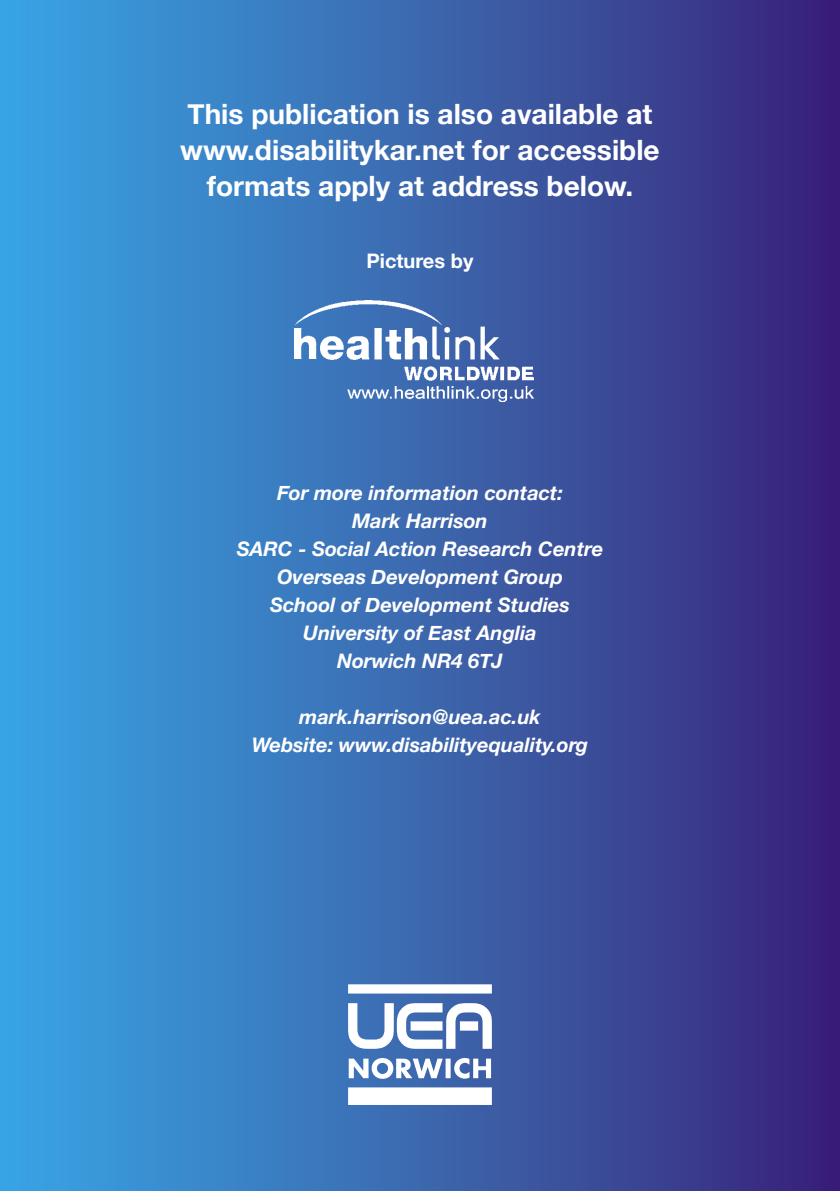
<style>
.page{position:relative;width:840px;height:1191px;background:#fff}
.page>*{position:absolute;margin:0;border:0;box-sizing:border-box;transform-origin:0 0}
.heading_2{font:700 28px/36px "Helvetica Neue";color:#fff;text-align:center}
.text_bold_italic{font:italic 700 20px "Helvetica Neue";color:#fff}
.heading_2-2{font:700 20px "Helvetica Neue";color:#fff}
</style>
<div class="page">
<div style="left:0;top:0;width:839px;height:1191px;background:linear-gradient(to right,#3aa8e6,#3a2378)"></div>
<svg style="left:348px;top:1003px;width:143px;height:45px"></svg>
<div style="left:459px;top:1021px;width:19px;height:9px;background:#fff"></div>
<div style="left:348px;top:1087px;width:143px;height:18px;background:#fff"></div>
<div style="left:348px;top:984px;width:143px;height:9px;background:#fff"></div>
<div style="left:445px;top:1058px;width:5px;height:20px;background:#fff"></div>
<svg style="left:454px;top:1058px;width:37px;height:20px"></svg>
<svg style="left:348px;top:1058px;width:94px;height:20px"></svg>
<img style="left:294px;top:300px;width:239px;height:101px">
<p class="heading_2" style="left:180px;top:95px;width:480px">This publication is also available at www.disabilitykar.net for accessible formats apply at address below.</p>
<p class="heading_2-2" style="left:366px;top:248px;width:108px">Pictures by</p>
<p class="text_bold_italic" style="left:277px;top:480px;width:287px">For more information contact:</p>
<p class="text_bold_italic" style="left:352px;top:508px;width:137px">Mark Harrison</p>
<p class="text_bold_italic" style="left:237px;top:536px;width:367px">SARC - Social Action Research Centre</p>
<p class="text_bold_italic" style="left:277px;top:564px;width:287px">Overseas Development Group</p>
<p class="text_bold_italic" style="left:270px;top:592px;width:301px">School of Development Studies</p>
<p class="text_bold_italic" style="left:303px;top:620px;width:235px">University of East Anglia</p>
<p class="text_bold_italic" style="left:337px;top:648px;width:167px">Norwich NR4 6TJ</p>
<p class="text_bold_italic" style="left:299px;top:704px;width:243px">mark.harrison@uea.ac.uk</p>
<p class="text_bold_italic" style="left:251px;top:732px;width:338px">Website: www.disabilityequality.org</p>
</div>
